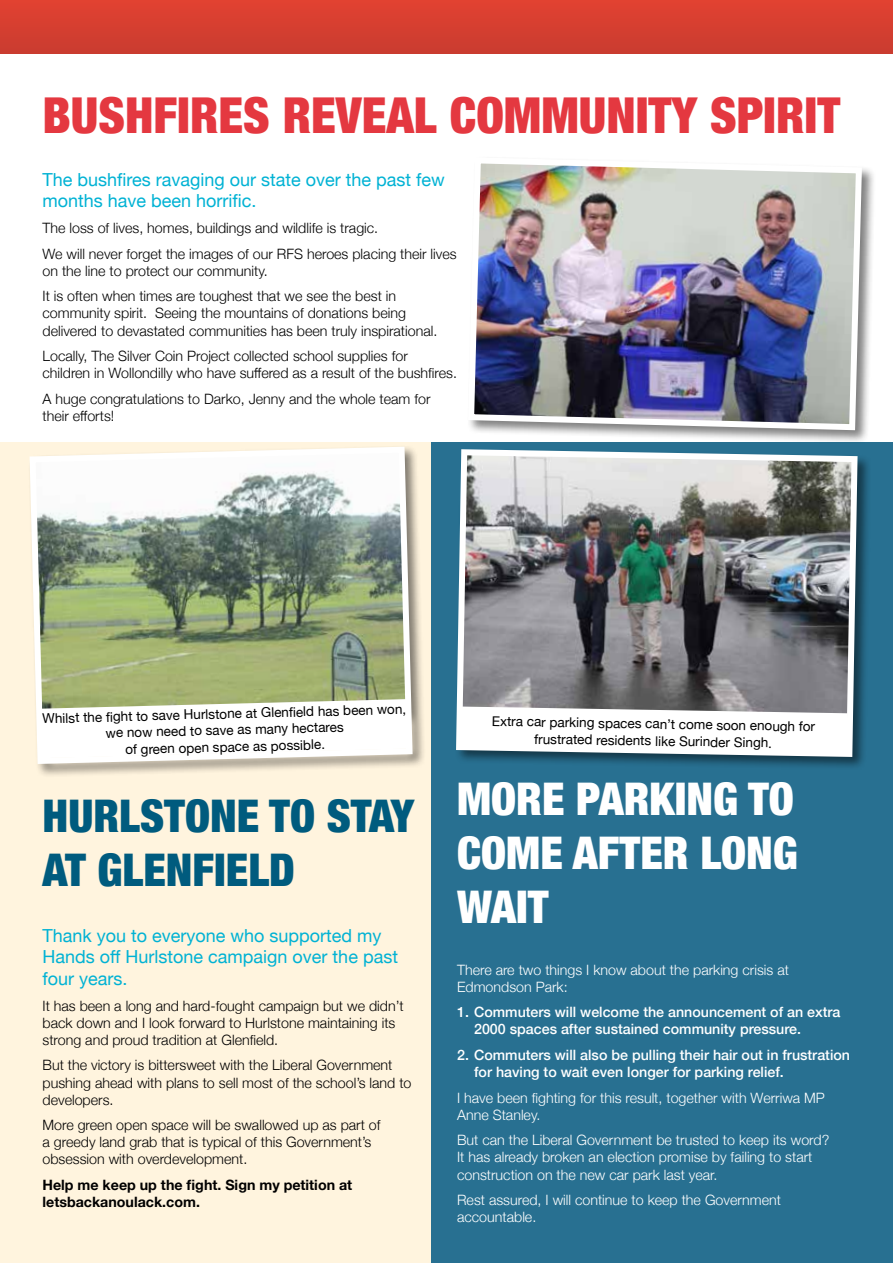
<style>
.page{position:relative;width:893px;height:1263px;background:#fff}
.page>*{position:absolute;margin:0;border:0;box-sizing:border-box;transform-origin:0 0}
.t1{font:900 condensed 49.5px "Helvetica Neue";color:#e43840}
.t2{font:900 condensed 45px/54px "Helvetica Neue";color:#fff;text-align:justify}
.t3{font:900 condensed 45px/54px "Helvetica Neue";color:#005b7e}
.t4{font:18px/21.6px "Helvetica Neue";color:#00b2d4}
.t5{font:300 14.25px/17.1px "Helvetica Neue";color:#000}
.t6{font:300 14.25px/17.1px "Helvetica Neue";color:#fff}
.t7{font:500 14.25px/17.1px "Helvetica Neue";color:#fff}
.t8{font:700 14.25px/17.1px "Helvetica Neue";color:#000}
.t9{font:13.5px/16.6px "Helvetica Neue";color:#000;text-align:center}
</style>
<div class="page">
<div style="left:0;top:0;width:893px;height:53px;background:#d63f30"></div>
<div style="left:0;top:442px;width:432px;height:821px;background:#fff4de"></div>
<div style="left:432px;top:442px;width:461px;height:821px;background:#287091"></div>
<div style="left:466px;top:156px;width:410px;height:288px;background:#000;opacity:.5"></div>
<img style="left:466px;top:156px;width:399px;height:277px">
<div style="left:454px;top:447px;width:418px;height:324px;background:#000;opacity:.5"></div>
<img style="left:454px;top:447px;width:407px;height:313px">
<div style="left:28px;top:445px;width:398px;height:333px;background:#000;opacity:.5"></div>
<svg style="left:28px;top:445px;width:388px;height:322px;background:#aab49a"></svg>
<svg style="left:39px;top:699px;width:371px;height:59px;background:#f6f7f1"></svg>
<svg style="left:459px;top:706px;width:389px;height:49px;background:#ebedee"></svg>
<h1 class="t1" style="left:43px;top:75px;width:799px">BUSHFIRES REVEAL COMMUNITY SPIRIT</h1>
<p class="t4" style="left:43px;top:170px;width:404px">The bushfires ravaging our state over the past few months have been horrific.</p>
<p class="t5" style="left:43px;top:214px;width:416px;line-height:25.7px">The loss of lives, homes, buildings and wildlife is tragic.<br>We will never forget the images of our RFS heroes placing their lives</p>
<p class="t5" style="left:43px;top:257px;width:355px;line-height:25.7px">on the line to protect our community.<br>It is often when times are toughest that we see the best in</p>
<p class="t5" style="left:43px;top:304px;width:396px">community spirit. Seeing the mountains of donations being delivered to devastated communities has been truly inspirational.</p>
<p class="t5" style="left:43px;top:346px;width:416px">Locally, The Silver Coin Project collected school supplies for children in Wollondilly who have suffered as a result of the bushfires.</p>
<p class="t5" style="left:43px;top:389px;width:390px">A huge congratulations to Darko, Jenny and the whole team for their efforts!</p>
<p class="t9" style="left:42px;top:712px;width:365px;rotate:-2deg">Whilst the fi ght to save Hurlstone at Glenfi eld has been won, we now need to save as many hectares<br>of green open space as possible.</p>
<p class="t9" style="left:492px;top:713px;width:325px;line-height:17.1px;rotate:1deg">Extra car parking spaces can’t come soon enough for frustrated residents like Surinder Singh.</p>
<h2 class="t3" style="left:43px;top:787px;width:373px">HURLSTONE TO STAY<br>AT GLENFIELD</h2>
<p class="t4" style="left:43px;top:926px;width:357px">Thank you to everyone who supported my<br>Hands off Hurlstone campaign over the past four years.</p>
<p class="t5" style="left:43px;top:996px;width:363px">It has been a long and hard-fought campaign but we didn’t back down and I look forward to Hurlstone maintaining its strong and proud tradition at Glenfield.</p>
<p class="t5" style="left:43px;top:1056px;width:370px">But the victory is bittersweet with the Liberal Government pushing ahead with plans to sell most of the school’s land to developers.</p>
<p class="t5" style="left:43px;top:1115px;width:339px">More green open space will be swallowed up as part of a greedy land grab that is typical of this Government’s obsession with overdevelopment.</p>
<p class="t8" style="left:43px;top:1177px;width:311px">Help me keep up the fight. Sign my petition at letsbackanoulack.com.</p>
<h2 class="t2" style="left:457px;top:770px;width:342px">MORE PARKING TO COME AFTER LONG WAIT</h2>
<p class="t6" style="left:457px;top:960px;width:333px">There are two things I know about the parking crisis at<br>Edmondson Park:</p>
<p class="t7" style="left:474px;top:1002px;width:368px;text-indent:-17px">1. Commuters will welcome the announcement of an extra<br>2000 spaces after sustained community pressure.</p>
<p class="t7" style="left:474px;top:1045px;width:377px;text-indent:-17px">2. Commuters will also be pulling their hair out in frustration for having to wait even longer for parking relief.</p>
<p class="t6" style="left:457px;top:1088px;width:369px">I have been fighting for this result, together with Werriwa MP<br>Anne Stanley.</p>
<p class="t6" style="left:457px;top:1131px;width:374px">But can the Liberal Government be trusted to keep its word?<br>It has already broken an election promise by failing to start construction on the new car park last year.</p>
<p class="t6" style="left:457px;top:1190px;width:325px">Rest assured, I will continue to keep the Government accountable.</p>
</div>
